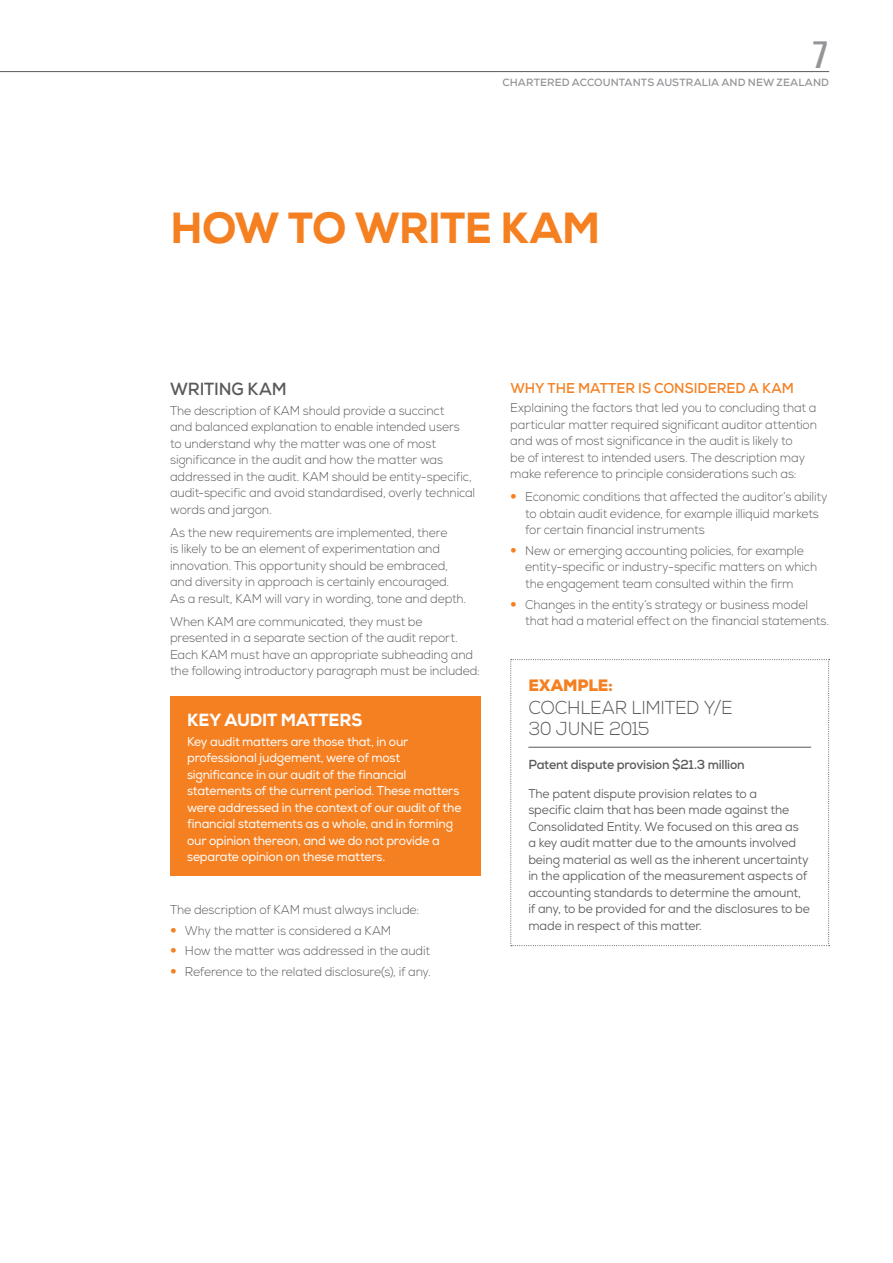
<style>
.page{position:relative;width:893px;height:1263px;background:#fff}
.page>*{position:absolute;margin:0;border:0;box-sizing:border-box;transform-origin:0 0}
.t1{font:800 43.5px "Nexa";letter-spacing:-.02em;color:#f58021;scale:.95 1}
.t2{font:500 condensed 37.5px "Linotype Univers";color:#939598}
.t3{font:300 18.75px/21px "Nexa";letter-spacing:-.015em;color:#58595b;scale:.95 1}
.t4{font:800 17.55px "Nexa";letter-spacing:-.005em;color:#fff;scale:.95 1}
.t5{font:700 17.55px "Nexa";letter-spacing:-.01em;color:#58595b;scale:.95 1}
.t6{font:900 16.5px "Nexa";letter-spacing:-.005em;color:#f58021;scale:.95 1}
.t7{font:700 14.25px "Nexa";color:#f58021;scale:.95 1}
.t8{font:700 13.05px "Nexa";letter-spacing:-.015em;color:#58595b;scale:.95 1}
.t9{font:300 12.75px/16.5px "Nexa";letter-spacing:-.01em;color:#58595b;scale:.95 1}
.t10{font:12.75px/16.5px "Nexa";letter-spacing:-.01em;color:#58595b;scale:.95 1}
.t11{font:12.75px/16.5px "Nexa";letter-spacing:-.015em;color:#fff;scale:.95 1}
.t12{font:700 10.5px "Nexa";letter-spacing:.005em;color:#939598}
.s1{font-family:"Linotype Univers Basic";font-size:13.05px;color:#f58021}
</style>
<div class="page">
<div style="left:170px;top:696px;width:310px;height:180px;background:#f58021"></div>
<svg style="left:510px;top:659px;width:320px;height:287px"></svg>
<hr style="left:0;top:71px;width:829px;height:1px;background:#58595b">
<h2 class="t2" style="left:812px;top:33px;width:19px">7</h2>
<p class="t12" style="left:502px;top:76px;width:328px">CHARTERED ACCOUNTANTS AUSTRALIA AND NEW ZEALAND</p>
<h1 class="t1" style="left:170px;top:200px;width:454px">HOW TO WRITE KAM</h1>
<h3 class="t5" style="left:170px;top:378px;width:124px">WRITING KAM</h3>
<p class="t9" style="left:170px;top:403px;width:323px">The description of KAM should provide a succinct<br>and balanced explanation to enable intended users<br>to understand why the matter was one of most significance in the audit and how the matter was addressed in the audit. KAM should be entity-specific, audit-specific and avoid standardised, overly technical words and jargon.</p>
<p class="t9" style="left:170px;top:524px;width:313px">As the new requirements are implemented, there<br>is likely to be an element of experimentation and innovation. This opportunity should be embraced, and diversity in approach is certainly encouraged.<br>As a result, KAM will vary in wording, tone and depth.</p>
<p class="t9" style="left:170px;top:613px;width:328px">When KAM are communicated, they must be presented in a separate section of the audit report.<br>Each KAM must have an appropriate subheading and the following introductory paragraph must be included:</p>
<h3 class="t4" style="left:187px;top:708px;width:186px">KEY AUDIT MATTERS</h3>
<p class="t11" style="left:187px;top:733px;width:290px">Key audit matters are those that, in our professional judgement, were of most significance in our audit of the financial statements of the current period. These matters were addressed in the context of our audit of the financial statements as a whole, and in forming our opinion thereon, and we do not provide a separate opinion on these matters.</p>
<p class="t9" style="left:170px;top:901px;width:264px">The description of KAM must always include:</p>
<p class="t9" style="left:170px;top:922px;width:234px"><span class="s1">•</span> Why the matter is considered a KAM</p>
<p class="t9" style="left:170px;top:943px;width:275px"><span class="s1">•</span> How the matter was addressed in the audit</p>
<p class="t9" style="left:170px;top:964px;width:276px"><span class="s1">•</span> Reference to the related disclosure(s), if any.</p>
<p class="t7" style="left:510px;top:379px;width:300px">WHY THE MATTER IS CONSIDERED A KAM</p>
<p class="t9" style="left:510px;top:400px;width:324px">Explaining the factors that led you to concluding that a particular matter required significant auditor attention and was of most significance in the audit is likely to<br>be of interest to intended users. The description may make reference to principle considerations such as:</p>
<p class="t9" style="left:525px;top:489px;width:320px;text-indent:-15px"><span class="s1">•</span> Economic conditions that affected the auditor’s ability to obtain audit evidence, for example illiquid markets for certain financial instruments</p>
<p class="t9" style="left:525px;top:542px;width:309px;text-indent:-15px"><span class="s1">•</span> New or emerging accounting policies, for example entity-specific or industry-specific matters on which the engagement team consulted within the firm</p>
<p class="t9" style="left:525px;top:596px;width:322px;text-indent:-15px"><span class="s1">•</span> Changes in the entity’s strategy or business model that had a material effect on the financial statements.</p>
<p class="t6" style="left:528px;top:674px;width:91px">EXAMPLE:</p>
<h3 class="t3" style="left:528px;top:697px;width:217px">COCHLEAR LIMITED Y/E<br>30 JUNE 2015</h3>
<p class="t8" style="left:528px;top:756px;width:229px">Patent dispute provision $21.3 million</p>
<p class="t10" style="left:528px;top:785px;width:298px">The patent dispute provision relates to a<br>specific claim that has been made against the Consolidated Entity. We focused on this area as<br>a key audit matter due to the amounts involved being material as well as the inherent uncertainty in the application of the measurement aspects of accounting standards to determine the amount, if any, to be provided for and the disclosures to be made in respect of this matter.</p>
</div>
